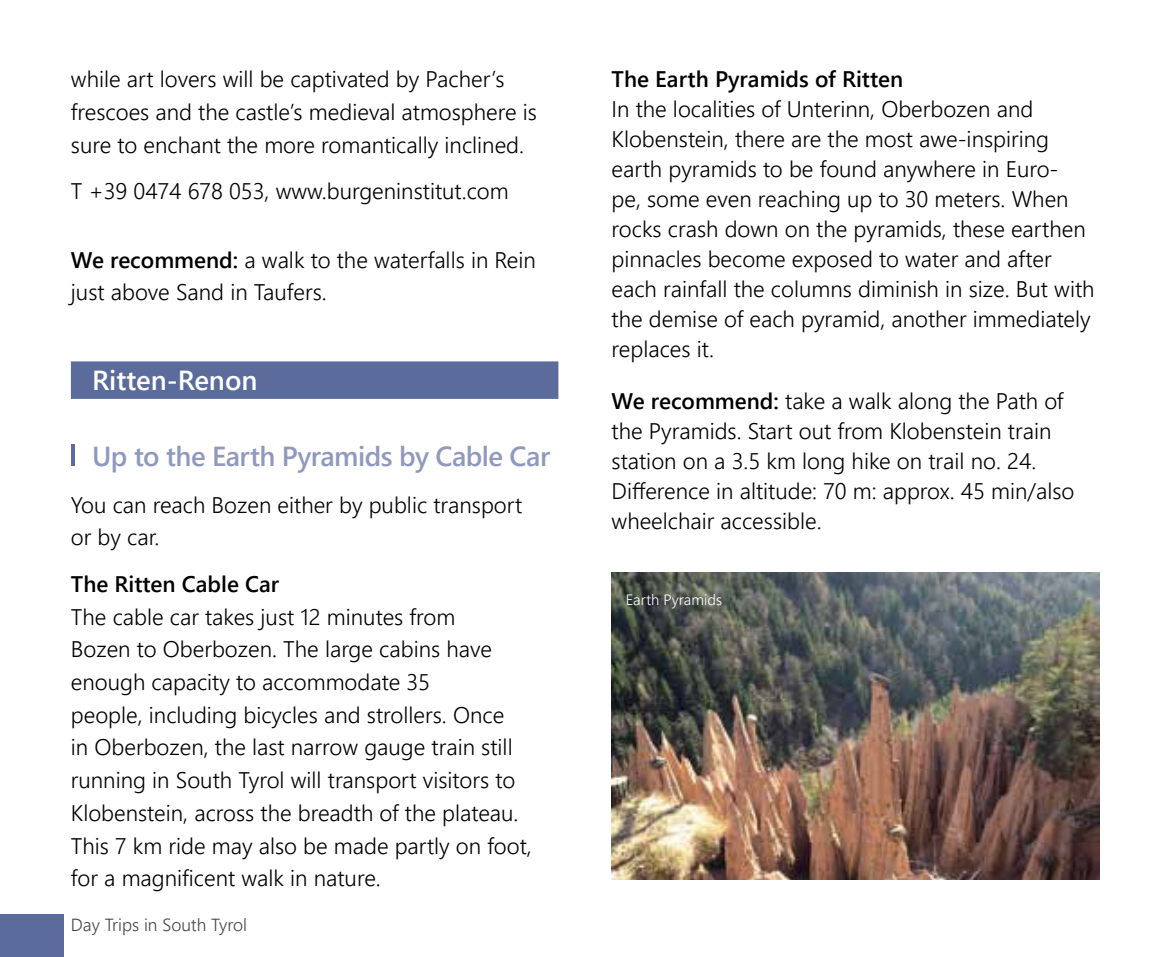
<style>
.page{position:relative;width:1170px;height:957px;background:#fff}
.page>*{position:absolute;margin:0;border:0;box-sizing:border-box;transform-origin:0 0}
.t1{font:27.5px "Webly Sleek UI Semibold";letter-spacing:-.02em;color:#9099bd}
.t2{font:27.5px "Webly Sleek UI Semibold";color:#fff}
.t3{font:22.5px/30px "Webly Sleek UI Semilight";color:#000}
.t4{font:22.5px "Webly Sleek UI Semibold";color:#000}
.t5{font:17.5px "Webly Sleek UI Semilight";color:#454347}
.t6{font:15px "Webly Sleek UI Semilight";color:#fff}
.s1{font-family:"Webly Sleek UI Semibold"}
</style>
<div class="page">
<div style="left:0;top:914px;width:64px;height:43px;background:#5b6b9b"></div>
<div style="left:71px;top:361px;width:487px;height:38px;background:#5b6b9b"></div>
<hr style="left:71px;top:444px;width:3px;height:22px;background:#5b6b9b">
<img style="left:611px;top:572px;width:487px;height:307px">
<p class="t3" style="left:71px;top:62px;width:467px;line-height:32.8px">while art lovers will be captivated by Pacher’s frescoes and the castle’s medieval atmosphere is sure to enchant the more romantically inclined.</p>
<p class="t3" style="left:71px;top:176px;width:439px">T +39 0474 678 053, www.burgeninstitut.com</p>
<p class="t3" style="left:71px;top:242px;width:466px;line-height:32.8px"><span class="s1">We recommend:</span> a walk to the waterfalls in Rein just above Sand in Taufers.</p>
<p class="t2" style="left:92px;top:359px;width:167px">Ritten-Renon</p>
<p class="t1" style="left:92px;top:435px;width:459px">Up to the Earth Pyramids by Cable Car</p>
<p class="t3" style="left:71px;top:487px;width:453px;line-height:32.8px">You can reach Bozen either by public transport or by car.</p>
<p class="t4" style="left:71px;top:567px;width:210px">The Ritten Cable Car</p>
<p class="t3" style="left:71px;top:599px;width:462px;line-height:32.8px">The cable car takes just 12 minutes from<br>Bozen to Oberbozen. The large cabins have enough capacity to accommodate 35<br>people, including bicycles and strollers. Once<br>in Oberbozen, the last narrow gauge train still running in South Tyrol will transport visitors to Klobenstein, across the breadth of the plateau.<br>This 7 km ride may also be made partly on foot, for a magnificent walk in nature.</p>
<p class="t5" style="left:71px;top:912px;width:178px">Day Trips in South Tyrol</p>
<p class="t4" style="left:611px;top:62px;width:293px">The Earth Pyramids of Ritten</p>
<p class="t3" style="left:611px;top:93px;width:484px">In the localities of Unterinn, Oberbozen and Klobenstein, there are the most awe-inspiring earth pyramids to be found anywhere in Euro-<br>pe, some even reaching up to 30 meters. When rocks crash down on the pyramids, these earthen pinnacles become exposed to water and after each rainfall the columns diminish in size. But with the demise of each pyramid, another immediately replaces it.</p>
<p class="t3" style="left:611px;top:385px;width:464px"><span class="s1">We recommend:</span> take a walk along the Path of the Pyramids. Start out from Klobenstein train station on a 3.5 km long hike on trail no. 24.<br>Difference in altitude: 70 m: approx. 45 min/also wheelchair accessible.</p>
<p class="t6" style="left:625px;top:588px;width:98px">Earth Pyramids</p>
</div>
